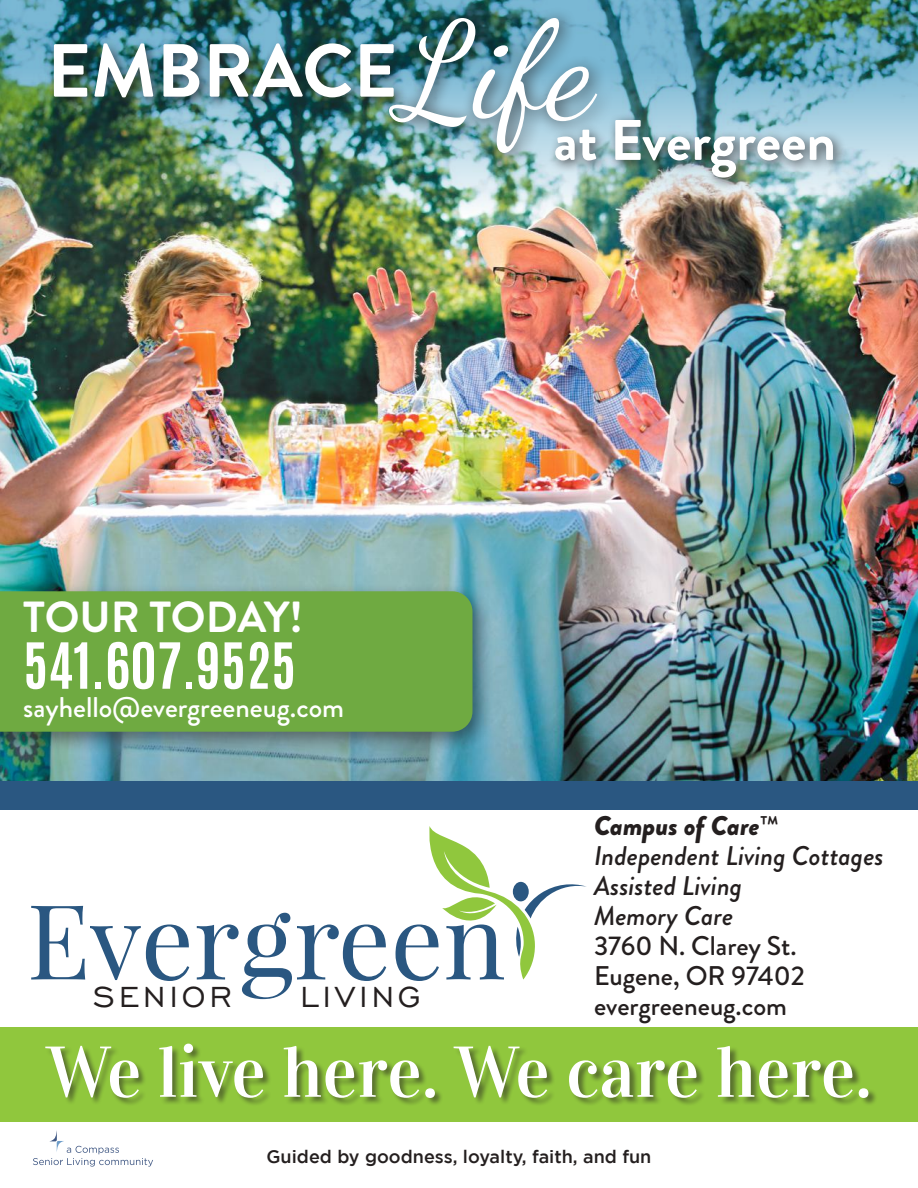
<style>
.page{position:relative;width:918px;height:1188px;background:#fff}
.page>*{position:absolute;margin:0;border:0;box-sizing:border-box;transform-origin:0 0}
.t1{font:104.1px "Playfair Display";color:#2a5781}
.t2{font:700 75px "Brandon Grotesque";color:#fff}
.t3{font:72px "Vidaloka";color:#fff}
.t4{font:700 57px "Brandon Grotesque";color:#fff}
.t5{font:700 54px "Antonio";color:#fff}
.t6{font:700 43.5px "Brandon Grotesque";letter-spacing:-.005em;color:#fff}
.t7{font:37.35px "Engravers Gothic BT";letter-spacing:.1em;color:#241f1f}
.t8{font:500 28.5px "Brandon Grotesque";color:#fff}
.t9{font:italic 500 27px/30px "Brandon Grotesque";color:#241f1f}
.t10{font:500 27px/30px "Brandon Grotesque";color:#241f1f}
.t11{font:500 18px "Gotham";color:#241f1f}
.s1{font-family:"Dancing Script";font-weight:400;font-size:135px}
.s2{font-weight:900}
.s3{font-style:normal}
</style>
<div class="page">
<img style="left:0;top:216px;width:918px;height:566px">
<img style="left:0;top:0;width:918px;height:216px">
<div style="left:0;top:583px;width:495px;height:171px;background:#241f1f;opacity:.5"></div>
<div style="left:0;top:591px;width:472px;height:141px;background:#6faa41"></div>
<div style="left:47px;top:37px;width:361px;height:74px;background:#241f1f;opacity:.75"></div>
<div style="left:378px;top:7px;width:236px;height:164px;background:#241f1f;opacity:.75"></div>
<div style="left:549px;top:113px;width:298px;height:78px;background:#241f1f;opacity:.75"></div>
<div style="left:0;top:1028px;width:918px;height:94px;background:#90c73d"></div>
<div style="left:46px;top:1044px;width:831px;height:63px;background:#241f1f;opacity:.5"></div>
<svg style="left:429px;top:826px;width:157px;height:154px"></svg>
<svg style="left:33px;top:1130px;width:120px;height:37px"></svg>
<div style="left:0;top:782px;width:918px;height:28px;background:#2a5781"></div>
<h2 class="t2" style="left:47px;top:18px;width:547px">EMBRACE<span class="s1">Life</span></h2>
<h3 class="t4" style="left:554px;top:100px;width:284px">at Evergreen</h3>
<h3 class="t6" style="left:23px;top:586px;width:281px">TOUR TODAY!</h3>
<h3 class="t5" style="left:23px;top:625px;width:274px">541.607.9525</h3>
<p class="t8" style="left:23px;top:688px;width:322px">sayhello@evergreeneug.com</p>
<h1 class="t1" style="left:27px;top:875px;width:480px">Evergreen</h1>
<h3 class="t7" style="left:93px;top:976px;width:140px">SENIOR</h3>
<h3 class="t7" style="left:300px;top:976px;width:123px">LIVING</h3>
<p class="t9" style="left:594px;top:811px;width:291px"><span class="s2">Campus of Care</span><span class="s3">™<br></span>Independent Living Cottages<br>Assisted Living<br>Memory Care</p>
<p class="t10" style="left:594px;top:931px;width:212px">3760 N. Clarey St.<br>Eugene, OR 97402 evergreeneug.com</p>
<h3 class="t3" style="left:46px;top:1029px;width:827px">We live here. We care here.</h3>
<p class="t11" style="left:267px;top:1147px;width:386px">Guided by goodness, loyalty, faith, and fun</p>
</div>
